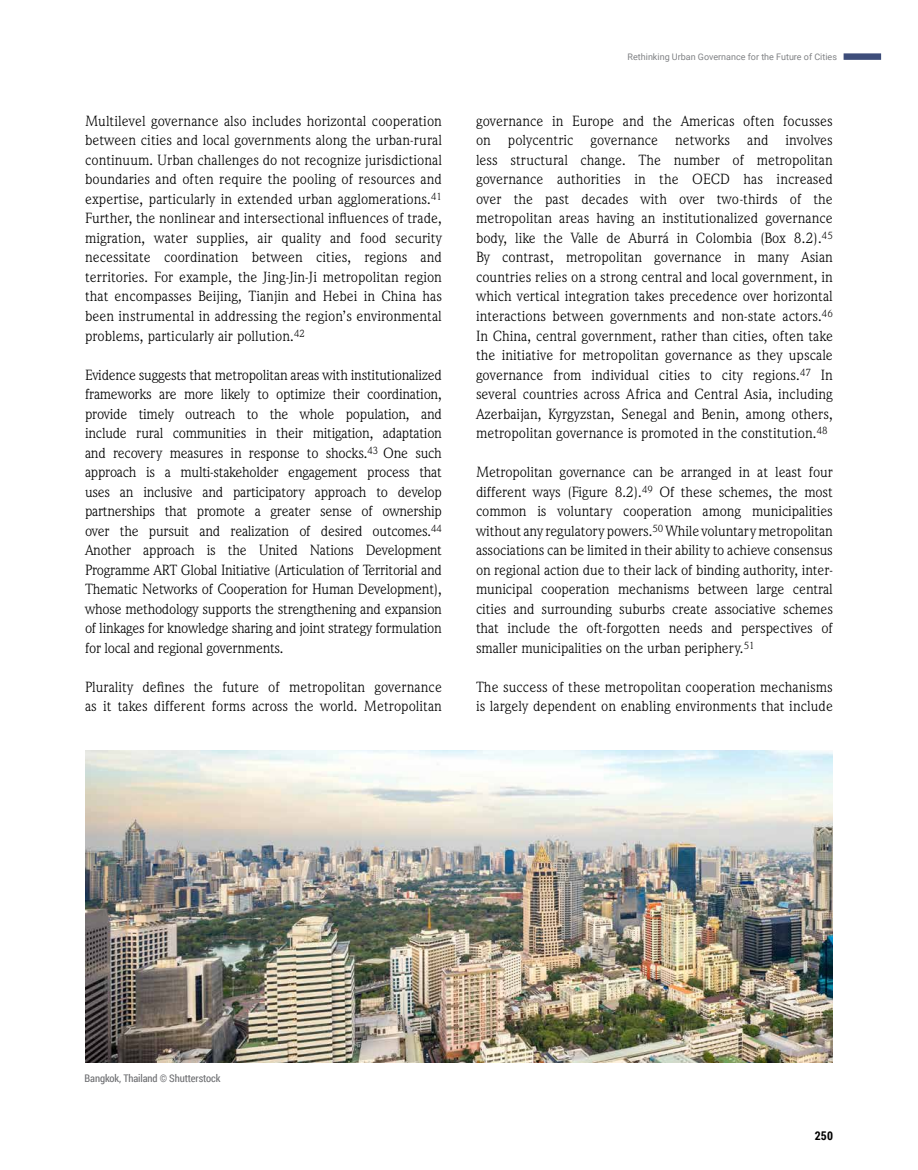
<style>
.page{position:relative;width:918px;height:1170px;background:#fff}
.page>*{position:absolute;margin:0;border:0;box-sizing:border-box;transform-origin:0 0}
.t1{font:15px/19.5px "Weidemann IT Cby BT";color:#000;text-align:justify}
.t2{font:700 12px "Roboto Condensed";color:#000}
.t3{font:10.5px "Roboto Condensed";letter-spacing:-.01em;color:#6d6e71}
.t4{font:9px "Roboto";color:#808285}
</style>
<div class="page">
<div style="left:844px;top:53px;width:37px;height:7px;background:#3d4d7a"></div>
<img style="left:85px;top:750px;width:748px;height:312px">
<p class="t1" style="left:85px;top:111px;width:358px">Multilevel governance also includes horizontal cooperation between cities and local governments along the urban-rural continuum. Urban challenges do not recognize jurisdictional boundaries and often require the pooling of resources and expertise, particularly in extended urban agglomerations.<sup>41<br></sup>Further, the nonlinear and intersectional influences of trade, migration, water supplies, air quality and food security necessitate coordination between cities, regions and territories. For example, the Jing-Jin-Ji metropolitan region that encompasses Beijing, Tianjin and Hebei in China has been instrumental in addressing the region’s environmental problems, particularly air pollution.<sup>42</sup></p>
<p class="t1" style="left:85px;top:364px;width:358px">Evidence suggests that metropolitan areas with institutionalized frameworks are more likely to optimize their coordination, provide timely outreach to the whole population, and include rural communities in their mitigation, adaptation and recovery measures in response to shocks.<sup>43</sup> One such approach is a multi-stakeholder engagement process that uses an inclusive and participatory approach to develop partnerships that promote a greater sense of ownership over the pursuit and realization of desired outcomes.<sup>44<br></sup>Another approach is the United Nations Development Programme ART Global Initiative (Articulation of Territorial and Thematic Networks of Cooperation for Human Development), whose methodology supports the strengthening and expansion of linkages for knowledge sharing and joint strategy formulation for local and regional governments.</p>
<p class="t1" style="left:85px;top:676px;width:358px">Plurality defines the future of metropolitan governance as it takes different forms across the world. Metropolitan</p>
<p class="t4" style="left:628px;top:51px;width:211px">Rethinking Urban Governance for the Future of Cities</p>
<p class="t1" style="left:476px;top:111px;width:358px">governance in Europe and the Americas often focusses on polycentric governance networks and involves less structural change. The number of metropolitan governance authorities in the OECD has increased over the past decades with over two-thirds of the metropolitan areas having an institutionalized governance body, like the Valle de Aburrá in Colombia (Box 8.2).<sup>45<br></sup>By contrast, metropolitan governance in many Asian countries relies on a strong central and local government, in which vertical integration takes precedence over horizontal interactions between governments and non-state actors.<sup>46<br></sup>In China, central government, rather than cities, often take the initiative for metropolitan governance as they upscale governance from individual cities to city regions.<sup>47</sup> In several countries across Africa and Central Asia, including Azerbaijan, Kyrgyzstan, Senegal and Benin, among others, metropolitan governance is promoted in the constitution.<sup>48</sup></p>
<p class="t1" style="left:476px;top:462px;width:359px">Metropolitan governance can be arranged in at least four different ways (Figure 8.2).<sup>49</sup> Of these schemes, the most common is voluntary cooperation among municipalities without any regulatory powers.<sup>50</sup> While voluntary metropolitan associations can be limited in their ability to achieve consensus on regional action due to their lack of binding authority, inter&shy;municipal cooperation mechanisms between large central cities and surrounding suburbs create associative schemes that include the oft-forgotten needs and perspectives of smaller municipalities on the urban periphery.<sup>51</sup></p>
<p class="t1" style="left:476px;top:676px;width:358px">The success of these metropolitan cooperation mechanisms is largely dependent on enabling environments that include</p>
<p class="t3" style="left:85px;top:1070px;width:137px">Bangkok, Thailand © Shutterstock</p>
<p class="t2" style="left:815px;top:1126px;width:20px">250</p>
</div>
